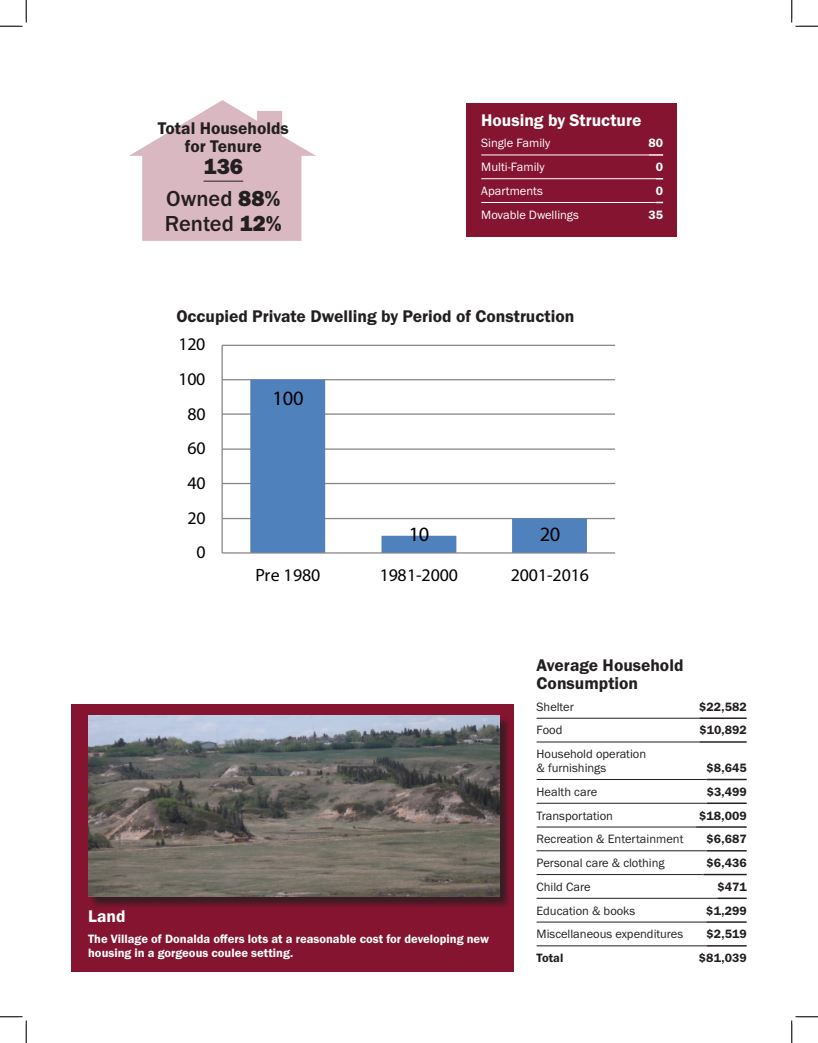
<style>
.page{position:relative;width:818px;height:1043px;background:#fff}
.page>*{position:absolute;margin:0;border:0;box-sizing:border-box;transform-origin:0 0}
.t1{font:22.88px "Myriad Pro";letter-spacing:-.02em;color:#000}
.t2{font:500 22.5px "Franklin Gothic URW";color:#231f20}
.t3{font:22.5px "Franklin Gothic URW Hea";color:#231f20}
.t4{font:20.38px "Myriad Pro";letter-spacing:-.015em;color:#000}
.t5{font:17.88px "Myriad Pro";letter-spacing:-.015em;color:#000}
.t6{font:17.5px/18.8px "Franklin Gothic URW Dem";color:#231f20;text-align:center}
.t7{font:17.5px "Franklin Gothic URW Dem";color:#fff}
.t8{font:12.5px/13.8px "Franklin Gothic URW Boo";color:#231f20}
.t9{font:12.5px/13.8px "Franklin Gothic URW Dem";color:#fff}
.t10{font:12.5px "Franklin Gothic URW Dem";color:#231f20}
.t11{font:12.5px "Franklin Gothic URW Boo";color:#fff}
.s1{font-family:"Franklin Gothic URW Hea";font-weight:400}
</style>
<div class="page">
<div style="left:71px;top:704px;width:443px;height:267px;background:#84142f"></div>
<div style="left:90px;top:717px;width:421px;height:191px;background:#231f20;opacity:.75"></div>
<img style="left:88px;top:715px;width:411px;height:181px">
<div style="left:466px;top:104px;width:210px;height:133px;background:#84142f"></div>
<hr style="left:481px;top:154px;width:167px;height:1px;background:#fff">
<svg style="left:648px;top:154px;width:15px;height:2px"></svg>
<hr style="left:481px;top:178px;width:174px;height:1px;background:#fff">
<hr style="left:481px;top:202px;width:174px;height:1px;background:#fff">
<svg style="left:129px;top:100px;width:187px;height:141px"></svg>
<hr style="left:203px;top:181px;width:40px;height:1px;background:#231f20">
<hr style="left:536px;top:717px;width:163px;height:1px;background:#231f20">
<hr style="left:699px;top:717px;width:47px;height:2px;background:#231f20">
<hr style="left:536px;top:741px;width:163px;height:1px;background:#231f20">
<hr style="left:699px;top:741px;width:47px;height:1px;background:#231f20">
<hr style="left:536px;top:779px;width:170px;height:1px;background:#231f20">
<hr style="left:706px;top:778px;width:40px;height:2px;background:#231f20">
<hr style="left:536px;top:802px;width:170px;height:1px;background:#231f20">
<hr style="left:706px;top:802px;width:40px;height:2px;background:#231f20">
<hr style="left:536px;top:826px;width:160px;height:1px;background:#231f20">
<hr style="left:696px;top:826px;width:50px;height:1px;background:#231f20">
<hr style="left:536px;top:850px;width:170px;height:1px;background:#231f20">
<hr style="left:706px;top:850px;width:40px;height:1px;background:#231f20">
<hr style="left:536px;top:874px;width:167px;height:1px;background:#231f20">
<hr style="left:703px;top:873px;width:43px;height:2px;background:#231f20">
<hr style="left:536px;top:897px;width:181px;height:1px;background:#231f20">
<hr style="left:717px;top:897px;width:29px;height:2px;background:#231f20">
<hr style="left:536px;top:921px;width:170px;height:1px;background:#231f20">
<hr style="left:706px;top:921px;width:40px;height:1px;background:#231f20">
<hr style="left:536px;top:945px;width:170px;height:1px;background:#231f20">
<hr style="left:706px;top:945px;width:40px;height:1px;background:#231f20">
<svg style="left:221px;top:344px;width:395px;height:210px"></svg>
<svg style="left:0;top:0;width:27px;height:27px"></svg>
<svg style="left:0;top:1016px;width:27px;height:26px"></svg>
<svg style="left:791px;top:0;width:27px;height:27px"></svg>
<svg style="left:791px;top:1016px;width:27px;height:26px"></svg>
<p class="t6" style="left:158px;top:118px;width:132px">Total Households for Tenure</p>
<p class="t3" style="left:203px;top:151px;width:41px">136</p>
<p class="t2" style="left:166px;top:185px;width:116px">Owned <span class="s1">88%</span></p>
<p class="t2" style="left:165px;top:210px;width:118px">Rented <span class="s1">12%</span></p>
<p class="t7" style="left:481px;top:110px;width:162px">Housing by Structure</p>
<p class="t11" style="left:481px;top:135px;width:70px">Single Family</p>
<p class="t9" style="left:648px;top:136px;width:16px">80</p>
<p class="t11" style="left:481px;top:159px;width:65px">Multi-Family</p>
<p class="t9" style="left:655px;top:160px;width:9px">0</p>
<p class="t11" style="left:481px;top:183px;width:63px">Apartments</p>
<p class="t9" style="left:655px;top:184px;width:9px">0</p>
<p class="t11" style="left:481px;top:207px;width:99px">Movable Dwellings</p>
<p class="t9" style="left:648px;top:207px;width:16px">35</p>
<p class="t1" style="left:327px;top:298px;width:148px">of Construction</p>
<p class="t6" style="left:176px;top:306px;width:399px">Occupied Private Dwelling by Period of Construction</p>
<p class="t5" style="left:178px;top:333px;width:29px">120</p>
<p class="t5" style="left:178px;top:368px;width:29px">100</p>
<p class="t5" style="left:187px;top:402px;width:20px">80</p>
<p class="t5" style="left:187px;top:437px;width:20px">60</p>
<p class="t5" style="left:187px;top:472px;width:20px">40</p>
<p class="t5" style="left:187px;top:506px;width:20px">20</p>
<p class="t5" style="left:196px;top:541px;width:11px">0</p>
<p class="t4" style="left:272px;top:385px;width:32px">100</p>
<p class="t4" style="left:408px;top:522px;width:22px">10</p>
<p class="t4" style="left:539px;top:522px;width:22px">20</p>
<p class="t5" style="left:255px;top:564px;width:66px">Pre 1980</p>
<p class="t5" style="left:380px;top:564px;width:80px">1981-2000</p>
<p class="t5" style="left:510px;top:564px;width:80px">2001-2016</p>
<p class="t6" style="left:536px;top:655px;width:148px;text-align:left">Average Household<br>Consumption</p>
<p class="t8" style="left:536px;top:699px;width:39px">Shelter</p>
<p class="t10" style="left:699px;top:699px;width:49px">$22,582</p>
<p class="t8" style="left:536px;top:723px;width:27px">Food</p>
<p class="t10" style="left:699px;top:722px;width:49px">$10,892</p>
<p class="t8" style="left:536px;top:747px;width:111px">Household operation &amp; furnishings</p>
<p class="t10" style="left:706px;top:760px;width:42px">$8,645</p>
<p class="t7" style="left:88px;top:905px;width:39px">Land</p>
<p class="t9" style="left:88px;top:931px;width:402px">The Village of Donalda offers lots at a reasonable cost for developing new housing in a gorgeous coulee setting.</p>
<p class="t8" style="left:536px;top:784px;width:62px">Health care</p>
<p class="t10" style="left:706px;top:784px;width:41px">$3,499</p>
<p class="t8" style="left:536px;top:808px;width:78px">Transportation</p>
<p class="t10" style="left:699px;top:807px;width:49px">$18,009</p>
<p class="t8" style="left:536px;top:832px;width:148px">Recreation &amp; Entertainment</p>
<p class="t10" style="left:706px;top:831px;width:42px">$6,687</p>
<p class="t8" style="left:536px;top:855px;width:129px">Personal care &amp; clothing</p>
<p class="t10" style="left:706px;top:855px;width:42px">$6,436</p>
<p class="t8" style="left:536px;top:879px;width:55px">Child Care</p>
<p class="t10" style="left:717px;top:879px;width:31px">$471</p>
<p class="t8" style="left:536px;top:903px;width:100px">Education &amp; books</p>
<p class="t10" style="left:706px;top:902px;width:42px">$1,299</p>
<p class="t8" style="left:536px;top:927px;width:148px">Miscellaneous expenditures</p>
<p class="t10" style="left:706px;top:926px;width:42px">$2,519</p>
<p class="t10" style="left:536px;top:950px;width:28px">Total</p>
<p class="t10" style="left:699px;top:950px;width:49px">$81,039</p>
</div>
